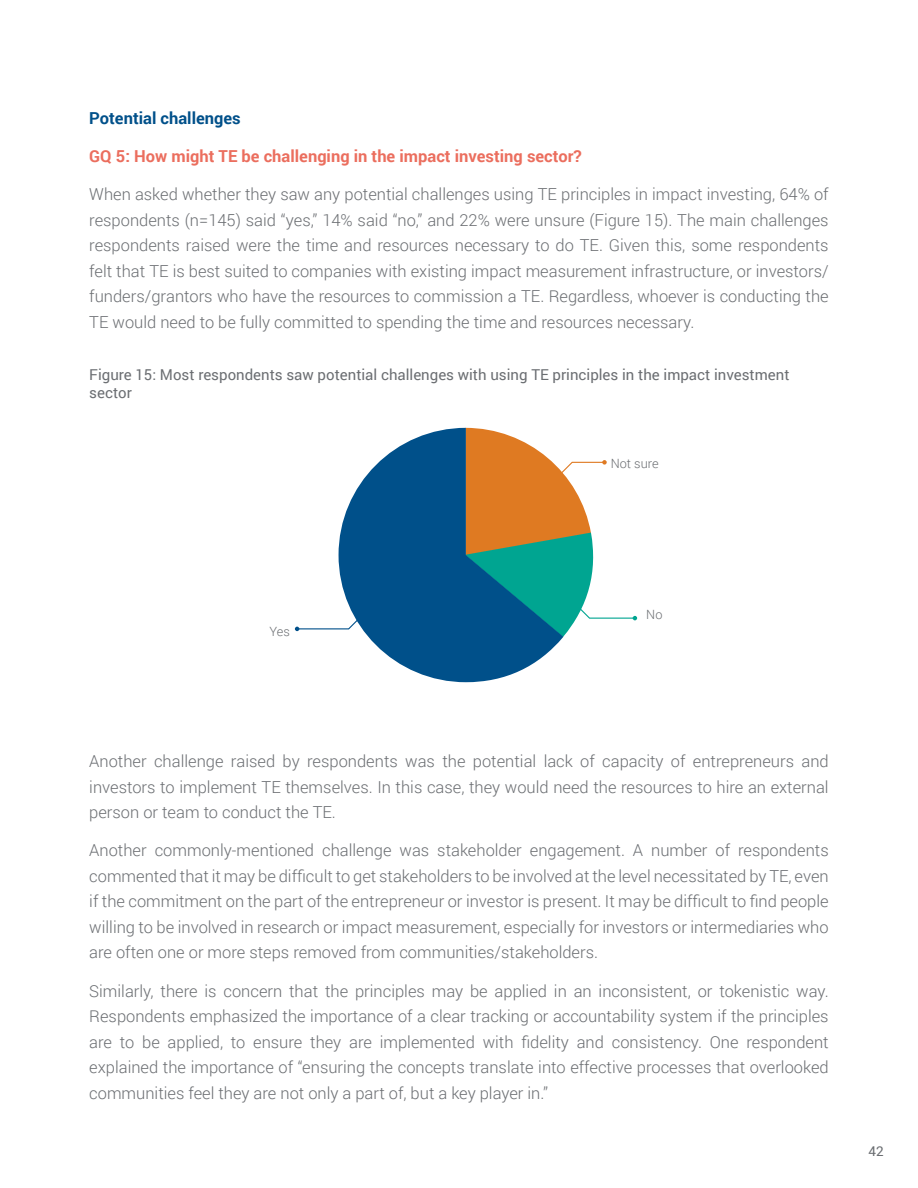
<style>
.page{position:relative;width:918px;height:1188px;background:#fff}
.page>*{position:absolute;margin:0;border:0;box-sizing:border-box;transform-origin:0 0}
.t1{font:300 16.5px/25.5px "Roboto";color:#6b6e72;text-align:justify}
.t2{font:700 16.5px "Roboto";color:#eb6e5e}
.t3{font:700 16.5px "Roboto";color:#00508a}
.t4{font:15px/18px "Roboto";color:#6b6e72}
.t5{font:13.5px "Roboto";color:#6b6e72}
.t6{font:300 12.75px "Roboto";color:#6b6e72}
</style>
<div class="page">
<svg style="left:295px;top:626px;width:44px;height:5px"></svg>
<svg style="left:563px;top:460px;width:74px;height:177px"></svg>
<svg style="left:339px;top:428px;width:224px;height:254px;fill:#00508a"></svg>
<p class="t3" style="left:89px;top:106px;width:153px">Potential challenges</p>
<p class="t2" style="left:89px;top:144px;width:494px">GQ 5: How might TE be challenging in the impact investing sector?</p>
<p class="t1" style="left:89px;top:181px;width:741px">When asked whether they saw any potential challenges using TE principles in impact investing, 64% of respondents (n=145) said “yes,” 14% said “no,” and 22% were unsure (Figure 15). The main challenges respondents raised were the time and resources necessary to do TE. Given this, some respondents felt that TE is best suited to companies with existing impact measurement infrastructure, or investors/ funders/grantors who have the resources to commission a TE. Regardless, whoever is conducting the TE would need to be fully committed to spending the time and resources necessary.</p>
<p class="t4" style="left:89px;top:365px;width:702px">Figure 15: Most respondents saw potential challenges with using TE principles in the impact investment sector</p>
<p class="t6" style="left:611px;top:455px;width:49px">Not sure</p>
<p class="t6" style="left:270px;top:623px;width:22px">Yes</p>
<p class="t6" style="left:646px;top:605px;width:18px">No</p>
<p class="t1" style="left:89px;top:748px;width:741px">Another challenge raised by respondents was the potential lack of capacity of entrepreneurs and investors to implement TE themselves. In this case, they would need the resources to hire an external person or team to conduct the TE.</p>
<p class="t1" style="left:89px;top:837px;width:741px">Another commonly-mentioned challenge was stakeholder engagement. A number of respondents commented that it may be difficult to get stakeholders to be involved at the level necessitated by TE, even if the commitment on the part of the entrepreneur or investor is present. It may be difficult to find people willing to be involved in research or impact measurement, especially for investors or intermediaries who are often one or more steps removed from communities/stakeholders.</p>
<p class="t1" style="left:89px;top:978px;width:741px">Similarly, there is concern that the principles may be applied in an inconsistent, or tokenistic way.<br>Respondents emphasized the importance of a clear tracking or accountability system if the principles are to be applied, to ensure they are implemented with fidelity and consistency. One respondent explained the importance of “ensuring the concepts translate into effective processes that overlooked communities feel they are not only a part of, but a key player in.”</p>
<p class="t5" style="left:869px;top:1142px;width:17px">42</p>
</div>
